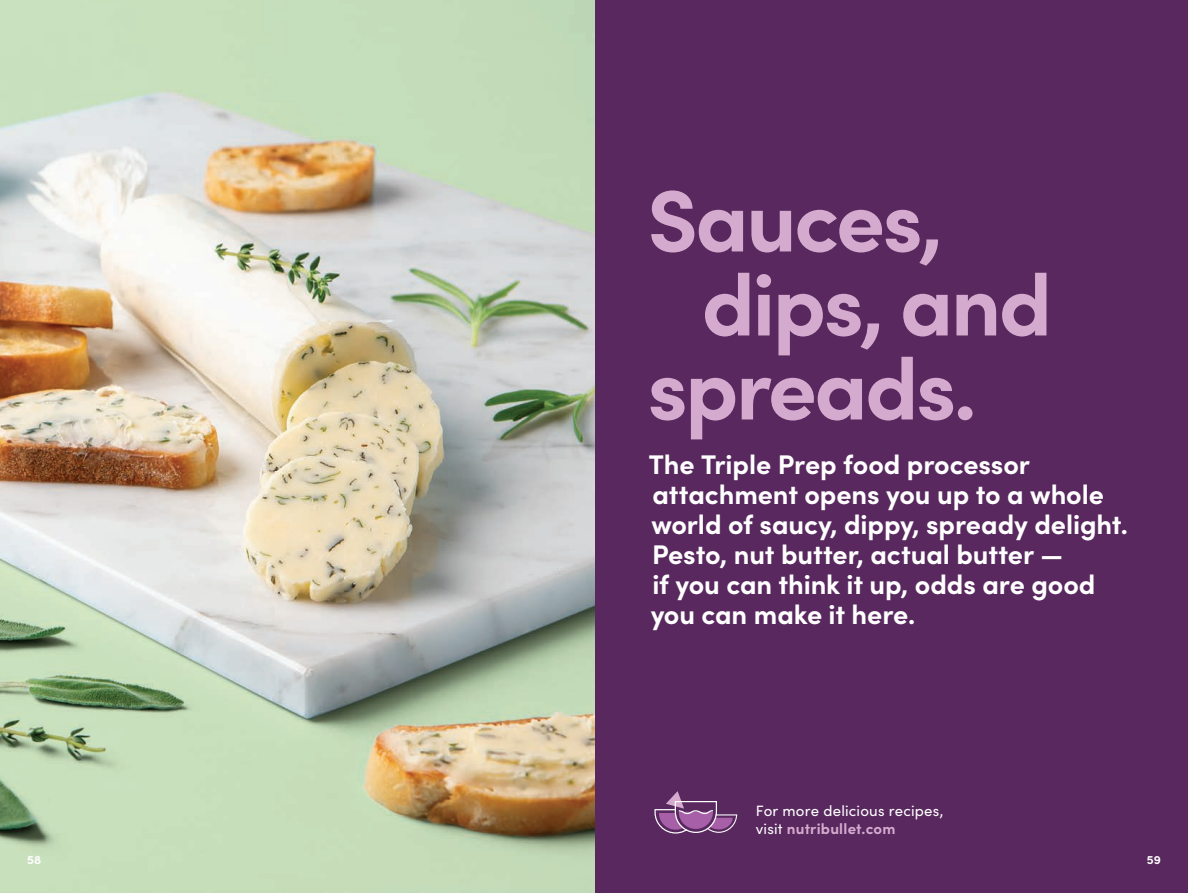
<style>
.page{position:relative;width:1188px;height:893px;background:#fff}
.page>*{position:absolute;margin:0;border:0;box-sizing:border-box;transform-origin:0 0}
.t1{font:700 87px "Sofia Pro";letter-spacing:-.03em;color:#d4abce}
.t2{font:700 27px/30px "Sofia Pro";letter-spacing:-.005em;color:#fff}
.t3{font:15px/18px "Sofia Pro";letter-spacing:.015em;color:#fff}
.t4{font:700 12px "Sofia Pro";color:#fff}
.s1{font-weight:700;color:#d4abce}
</style>
<div class="page">
<div style="left:594px;top:0;width:594px;height:893px;background:#58285f"></div>
<svg style="left:654px;top:791px;width:83px;height:42px"></svg>
<img style="left:0;top:0;width:594px;height:893px">
<p class="t1" style="left:647px;top:154px;width:297px">Sauces,</p>
<p class="t1" style="left:702px;top:238px;width:352px">dips, and</p>
<p class="t1" style="left:647px;top:322px;width:331px">spreads.</p>
<p class="t2" style="left:649px;top:447px;width:481px">The Triple Prep food processor attachment opens you up to a whole world of saucy, dippy, spready delight.<br>Pesto, nut butter, actual butter —<br>if you can think it up, odds are good you can make it here.</p>
<p class="t3" style="left:756px;top:800px;width:189px">For more delicious recipes, visit <span class="s1">nutribullet.com</span></p>
<p class="t4" style="left:27px;top:850px;width:16px">58</p>
<p class="t4" style="left:1147px;top:850px;width:16px">59</p>
</div>
